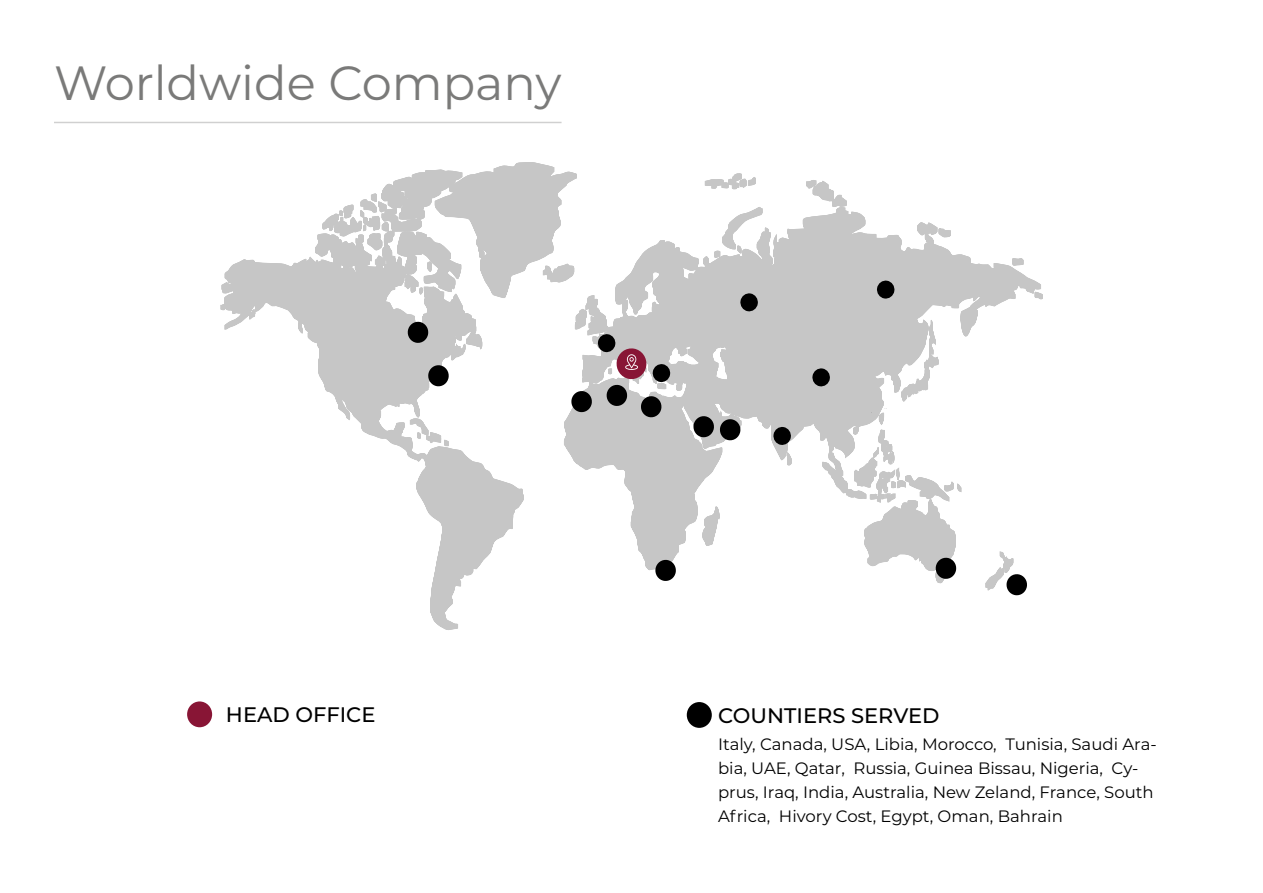
<style>
.page{position:relative;width:1263px;height:893px;background:#fff}
.page>*{position:absolute;margin:0;border:0;box-sizing:border-box;transform-origin:0 0}
.t1{font:48px "Montserrat";color:#7a7a79}
.t2{font:500 21px "Montserrat";color:#000}
.t3{font:16.5px/24px "Montserrat";color:#000}
</style>
<div class="page">
<svg style="left:220px;top:162px;width:823px;height:464px"></svg>
<svg style="left:876px;top:280px;width:19px;height:19px"></svg>
<svg style="left:812px;top:368px;width:18px;height:19px"></svg>
<svg style="left:740px;top:293px;width:18px;height:19px"></svg>
<svg style="left:773px;top:426px;width:18px;height:20px"></svg>
<svg style="left:427px;top:364px;width:22px;height:23px"></svg>
<svg style="left:407px;top:321px;width:22px;height:23px"></svg>
<svg style="left:1006px;top:573px;width:22px;height:23px"></svg>
<svg style="left:935px;top:557px;width:22px;height:23px"></svg>
<svg style="left:655px;top:559px;width:22px;height:23px"></svg>
<svg style="left:693px;top:415px;width:48px;height:26px"></svg>
<svg style="left:571px;top:333px;width:100px;height:85px"></svg>
<div style="left:187px;top:701px;width:25px;height:26px;background:#881535;border-radius:50%"></div>
<div style="left:687px;top:702px;width:25px;height:26px;background:#000;border-radius:50%"></div>
<hr style="left:54px;top:122px;width:507px;height:1px;background:#7a7a79">
<h1 class="t1" style="left:54px;top:50px;width:509px">Worldwide Company</h1>
<p class="t2" style="left:226px;top:699px;width:151px">HEAD OFFICE</p>
<p class="t2" style="left:718px;top:701px;width:223px">COUNTIERS SERVED</p>
<p class="t3" style="left:718px;top:732px;width:440px">Italy, Canada, USA, Libia, Morocco, Tunisia, Saudi Ara&shy;bia, UAE, Qatar, Russia, Guinea Bissau, Nigeria, Cy&shy;prus, Iraq, India, Australia, New Zeland, France, South Africa, Hivory Cost, Egypt, Oman, Bahrain</p>
</div>
